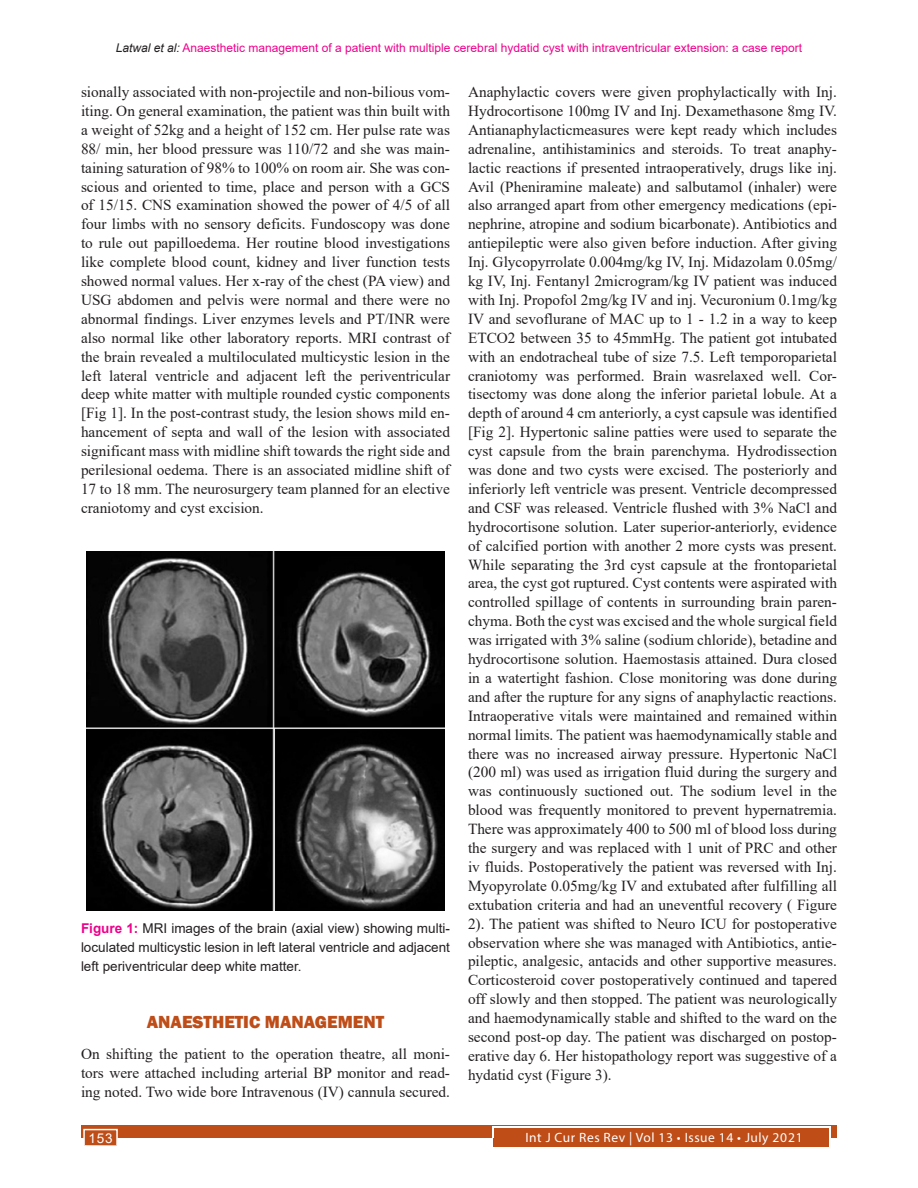
<style>
.page{position:relative;width:918px;height:1188px;background:#fff}
.page>*{position:absolute;margin:0;border:0;box-sizing:border-box;transform-origin:0 0}
.Head_1_copy_2{font:800 18px "Franklin Gothic";color:#be4d18}
.Text_copy{font:15.3px/18.9px "Times New Roman";color:#231f20;text-align:justify}
.Figure_caption{font:13.5px/18.9px "Arial";color:#231f20;text-align:justify}
.t1{font:13.5px "Myriad Pro";letter-spacing:.04em;color:#fff}
.t2{font:13.5px "Arial";color:#fff}
.t3{font:12px "Arial";color:#ed028c}
.s1{font-style:italic;color:#231f20}
.s2{font-weight:700;color:#ed028c}
</style>
<div class="page">
<div style="left:81px;top:1125px;width:756px;height:13px;background:#be4d18"></div>
<div style="left:494px;top:1128px;width:335px;height:19px;background:#be4d18"></div>
<hr style="left:492px;top:1127px;width:338px;height:1px;background:#fff">
<svg style="left:492px;top:1128px;width:2px;height:10px"></svg>
<svg style="left:829px;top:1127px;width:2px;height:11px"></svg>
<div style="left:83px;top:1129px;width:35px;height:17px;background:#be4d18;border:2px solid #fff"></div>
<img style="left:86px;top:552px;width:359px;height:359px">
<p class="t3" style="left:116px;top:39px;width:688px"><span class="s1">Latwal et al:</span> Anaesthetic management of a patient with multiple cerebral hydatid cyst with intraventricular extension: a case report</p>
<p class="Text_copy" style="left:81px;top:82px;width:371px">sionally associated with non-projectile and non-bilious vom&shy;iting. On general examination, the patient was thin built with a weight of 52kg and a height of 152 cm. Her pulse rate was 88/ min, her blood pressure was 110/72 and she was main&shy;taining saturation of 98% to 100% on room air. She was con&shy;scious and oriented to time, place and person with a GCS of 15/15. CNS examination showed the power of 4/5 of all four limbs with no sensory deficits. Fundoscopy was done to rule out papilloedema. Her routine blood investigations like complete blood count, kidney and liver function tests showed normal values. Her x-ray of the chest (PA view) and USG abdomen and pelvis were normal and there were no abnormal findings. Liver enzymes levels and PT/INR were also normal like other laboratory reports. MRI contrast of the brain revealed a multiloculated multicystic lesion in the left lateral ventricle and adjacent left the periventricular deep white matter with multiple rounded cystic components [Fig 1]. In the post-contrast study, the lesion shows mild en&shy;hancement of septa and wall of the lesion with associated significant mass with midline shift towards the right side and perilesional oedema. There is an associated midline shift of 17 to 18 mm. The neurosurgery team planned for an elective craniotomy and cyst excision.</p>
<p class="Text_copy" style="left:468px;top:82px;width:371px">Anaphylactic covers were given prophylactically with Inj.<br>Hydrocortisone 100mg IV and Inj. Dexamethasone 8mg IV.<br>Antianaphylacticmeasures were kept ready which includes adrenaline, antihistaminics and steroids. To treat anaphy&shy;lactic reactions if presented intraoperatively, drugs like inj.<br>Avil (Pheniramine maleate) and salbutamol (inhaler) were also arranged apart from other emergency medications (epi&shy;nephrine, atropine and sodium bicarbonate). Antibiotics and antiepileptic were also given before induction. After giving Inj. Glycopyrrolate 0.004mg/kg IV, Inj. Midazolam 0.05mg/ kg IV, Inj. Fentanyl 2microgram/kg IV patient was induced with Inj. Propofol 2mg/kg IV and inj. Vecuronium 0.1mg/kg IV and sevoflurane of MAC up to 1 - 1.2 in a way to keep ETCO2 between 35 to 45mmHg. The patient got intubated with an endotracheal tube of size 7.5. Left temporoparietal craniotomy was performed. Brain wasrelaxed well. Cor&shy;tisectomy was done along the inferior parietal lobule. At a depth of around 4 cm anteriorly, a cyst capsule was identified [Fig 2]. Hypertonic saline patties were used to separate the cyst capsule from the brain parenchyma. Hydrodissection was done and two cysts were excised. The posteriorly and inferiorly left ventricle was present. Ventricle decompressed and CSF was released. Ventricle flushed with 3% NaCl and hydrocortisone solution. Later superior-anteriorly, evidence of calcified portion with another 2 more cysts was present.<br>While separating the 3rd cyst capsule at the frontoparietal area, the cyst got ruptured. Cyst contents were aspirated with controlled spillage of contents in surrounding brain paren&shy;chyma. Both the cyst was excised and the whole surgical field was irrigated with 3% saline (sodium chloride), betadine and hydrocortisone solution. Haemostasis attained. Dura closed in a watertight fashion. Close monitoring was done during and after the rupture for any signs of anaphylactic reactions.<br>Intraoperative vitals were maintained and remained within normal limits. The patient was haemodynamically stable and there was no increased airway pressure. Hypertonic NaCl (200 ml) was used as irrigation fluid during the surgery and was continuously suctioned out. The sodium level in the blood was frequently monitored to prevent hypernatremia.<br>There was approximately 400 to 500 ml of blood loss during the surgery and was replaced with 1 unit of PRC and other iv fluids. Postoperatively the patient was reversed with Inj.<br>Myopyrolate 0.05mg/kg IV and extubated after fulfilling all extubation criteria and had an uneventful recovery ( Figure 2). The patient was shifted to Neuro ICU for postoperative observation where she was managed with Antibiotics, antie&shy;pileptic, analgesic, antacids and other supportive measures.<br>Corticosteroid cover postoperatively continued and tapered off slowly and then stopped. The patient was neurologically and haemodynamically stable and shifted to the ward on the second post-op day. The patient was discharged on postop&shy;erative day 6. Her histopathology report was suggestive of a hydatid cyst (Figure 3).</p>
<p class="Figure_caption" style="left:81px;top:918px;width:370px"><span class="s2">Figure 1:</span> MRI images of the brain (axial view) showing multi&shy;loculated multicystic lesion in left lateral ventricle and adjacent left periventricular deep white matter.</p>
<p class="Head_1_copy_2" style="left:147px;top:1010px;width:239px">ANAESTHETIC MANAGEMENT</p>
<p class="Text_copy" style="left:81px;top:1044px;width:371px">On shifting the patient to the operation theatre, all moni&shy;tors were attached including arterial BP monitor and read&shy;ing noted. Two wide bore Intravenous (IV) cannula secured.</p>
<p class="t2" style="left:88px;top:1129px;width:26px">153</p>
<p class="t1" style="left:525px;top:1129px;width:279px">Int J Cur Res Rev | Vol 13 • Issue 14 • July 2021</p>
</div>
